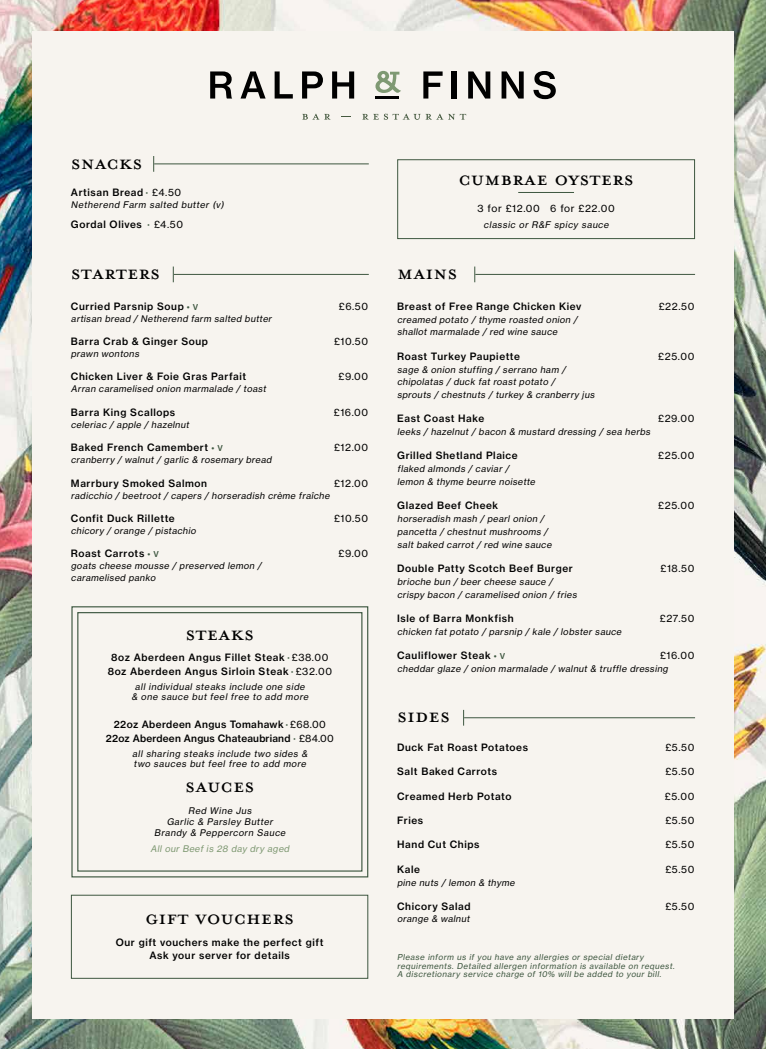
<style>
.page{position:relative;width:766px;height:1049px;background:#fff}
.page>*{position:absolute;margin:0;border:0;box-sizing:border-box;transform-origin:0 0}
.t1{font:28px "Mrs Eaves All Petite Caps";color:#000}
.t2{font:10px/14.2px "N Haas Grotesk TX Pro 65 Md";letter-spacing:.06em;color:#000;text-align:center}
.t3{font:10px "N Haas Grotesk TX Pro 55 Rg";letter-spacing:.06em;color:#000}
.t4{font:10px/14.2px "N Haas Grotesk TX Pro 65 Md";letter-spacing:.02em;color:#000;text-align:center}
.t5{font:italic 9px/12.9px "N Haas Grotesk TX Pro 55 Rg";color:#000}
.t6{font:italic 9px "N Haas Grotesk TX Pro 55 Rg";color:#7f9973}
.t7{font:italic 8px/8.8px "N Haas Grotesk TX Pro 55 Rg";color:#3e5740}
.s1{font-size:6px;color:#3e5740}
.s2{font-family:"N Haas Grotesk TX Pro 55 Rg"}
.s3{font-size:8px;color:#3e5740}
</style>
<div class="page">
<img style="left:0;top:0;width:765px;height:1049px">
<div style="left:32px;top:31px;width:701px;height:987px;background:#f7f4ef"></div>
<div style="left:397px;top:159px;width:297px;height:80px;border:1px solid #3e5740"></div>
<svg style="left:71px;top:606px;width:298px;height:272px"></svg>
<div style="left:77px;top:612px;width:285px;height:259px;border:1px solid #3d5740"></div>
<hr style="left:518px;top:192px;width:56px;height:1px;background:#3e5740">
<hr style="left:174px;top:274px;width:195px;height:1px;background:#3e5740">
<svg style="left:173px;top:267px;width:1px;height:15px"></svg>
<hr style="left:154px;top:163px;width:215px;height:1px;background:#3e5740">
<svg style="left:153px;top:156px;width:1px;height:16px"></svg>
<hr style="left:475px;top:274px;width:219px;height:1px;background:#3e5740">
<svg style="left:474px;top:267px;width:1px;height:15px"></svg>
<hr style="left:464px;top:717px;width:230px;height:1px;background:#3e5740">
<svg style="left:463px;top:710px;width:1px;height:16px"></svg>
<svg style="left:375px;top:71px;width:26px;height:22px"></svg>
<hr style="left:375px;top:96px;width:24px;height:3px;background:#000">
<svg style="left:210px;top:71px;width:22px;height:28px"></svg>
<svg style="left:240px;top:71px;width:25px;height:28px"></svg>
<svg style="left:274px;top:71px;width:19px;height:28px"></svg>
<svg style="left:302px;top:71px;width:21px;height:28px"></svg>
<svg style="left:332px;top:71px;width:22px;height:28px"></svg>
<svg style="left:423px;top:71px;width:19px;height:28px"></svg>
<div style="left:452px;top:71px;width:5px;height:28px;background:#000"></div>
<svg style="left:468px;top:71px;width:22px;height:28px"></svg>
<svg style="left:501px;top:71px;width:22px;height:28px"></svg>
<svg style="left:533px;top:71px;width:22px;height:28px"></svg>
<svg style="left:302px;top:114px;width:28px;height:6px"></svg>
<svg style="left:362px;top:114px;width:16px;height:6px"></svg>
<svg style="left:384px;top:114px;width:82px;height:6px"></svg>
<div style="left:71px;top:895px;width:297px;height:84px;border:1px solid #3e5740"></div>
<h1 class="t1" style="left:71px;top:150px;width:73px">SNACKS</h1>
<p class="t2" style="left:71px;top:185px;width:112px">Artisan Bread <span class="s1">•</span> <span class="s2">£4.50</span></p>
<p class="t5" style="left:71px;top:198px;width:156px">Netherend Farm salted butter (v)</p>
<p class="t2" style="left:71px;top:217px;width:114px">Gordal Olives <span class="s1">•</span> <span class="s2">£4.50</span></p>
<h1 class="t1" style="left:458px;top:166px;width:177px">CUMBRAE OYSTERS</h1>
<p class="t3" style="left:477px;top:202px;width:139px">3 for £12.00 6 for £22.00</p>
<p class="t5" style="left:483px;top:218px;width:129px">classic or R&amp;F spicy sauce</p>
<h1 class="t1" style="left:71px;top:260px;width:91px">STARTERS</h1>
<h1 class="t1" style="left:397px;top:260px;width:62px">MAINS</h1>
<p class="t2" style="left:71px;top:299px;width:129px">Curried Parsnip Soup <span class="s3">• V</span></p>
<p class="t3" style="left:339px;top:300px;width:31px">£6.50</p>
<p class="t5" style="left:71px;top:312px;width:204px">artisan bread / Netherend farm salted butter</p>
<p class="t2" style="left:71px;top:334px;width:139px">Barra Crab &amp; Ginger Soup</p>
<p class="t3" style="left:334px;top:335px;width:36px">£10.50</p>
<p class="t5" style="left:71px;top:347px;width:72px">prawn wontons</p>
<p class="t2" style="left:71px;top:370px;width:177px">Chicken Liver &amp; Foie Gras Parfait</p>
<p class="t3" style="left:338px;top:371px;width:31px">£9.00</p>
<p class="t5" style="left:71px;top:383px;width:198px">Arran caramelised onion marmalade / toast</p>
<p class="t2" style="left:71px;top:405px;width:106px">Barra King Scallops</p>
<p class="t3" style="left:334px;top:406px;width:36px">£16.00</p>
<p class="t5" style="left:71px;top:418px;width:121px">celeriac / apple / hazelnut</p>
<p class="t2" style="left:71px;top:440px;width:153px">Baked French Camembert <span class="s3">• V</span></p>
<p class="t3" style="left:334px;top:441px;width:36px">£12.00</p>
<p class="t5" style="left:71px;top:453px;width:204px">cranberry / walnut / garlic &amp; rosemary bread</p>
<p class="t2" style="left:71px;top:476px;width:138px">Marrbury Smoked Salmon</p>
<p class="t3" style="left:334px;top:477px;width:36px">£12.00</p>
<p class="t5" style="left:71px;top:489px;width:262px">radicchio / beetroot / capers / horseradish crème fraîche</p>
<p class="t2" style="left:71px;top:511px;width:105px">Confit Duck Rillette</p>
<p class="t3" style="left:334px;top:512px;width:36px">£10.50</p>
<p class="t5" style="left:71px;top:524px;width:128px">chicory / orange / pistachio</p>
<p class="t2" style="left:71px;top:546px;width:89px">Roast Carrots <span class="s3">• V</span></p>
<p class="t3" style="left:338px;top:547px;width:31px">£9.00</p>
<p class="t5" style="left:71px;top:560px;width:192px;line-height:12px">goats cheese mousse / preserved lemon / caramelised panko</p>
<h1 class="t1" style="left:185px;top:621px;width:70px">STEAKS</h1>
<p class="t2" style="left:108px;top:650px;width:226px">8oz Aberdeen Angus Fillet Steak <span class="s1">•</span> <span class="s2">£38.00<br></span>8oz Aberdeen Angus Sirloin Steak <span class="s1">•</span> <span class="s2">£32.00</span></p>
<p class="t5" style="left:131px;top:681px;width:180px;line-height:10px;text-align:center">all individual steaks include one side &amp; one sauce but feel free to add more</p>
<p class="t4" style="left:106px;top:717px;width:229px">22oz Aberdeen Angus Tomahawk <span class="s1">•</span> <span class="s2">£68.00<br></span>22oz Aberdeen Angus Chateaubriand <span class="s1">•</span> <span class="s2">£84.00</span></p>
<p class="t5" style="left:132px;top:748px;width:178px;line-height:10px">all sharing steaks include two sides &amp; two sauces but feel free to add more</p>
<h1 class="t1" style="left:185px;top:773px;width:71px">SAUCES</h1>
<p class="t5" style="left:154px;top:805px;width:135px;line-height:11px;text-align:center">Red Wine Jus<br>Garlic &amp; Parsley Butter<br>Brandy &amp; Peppercorn Sauce</p>
<p class="t6" style="left:150px;top:843px;width:142px">All our Beef is 28 day dry aged</p>
<h1 class="t1" style="left:145px;top:905px;width:150px">GIFT VOUCHERS</h1>
<p class="t2" style="left:116px;top:936px;width:209px;line-height:12.8px">Our gift vouchers make the perfect gift<br>Ask your server for details</p>
<p class="t2" style="left:397px;top:299px;width:185px">Breast of Free Range Chicken Kiev</p>
<p class="t3" style="left:658px;top:300px;width:37px">£22.50</p>
<p class="t5" style="left:397px;top:313px;width:182px">creamed potato / thyme roasted onion / shallot marmalade / red wine sauce</p>
<p class="t2" style="left:397px;top:349px;width:124px">Roast Turkey Paupiette</p>
<p class="t3" style="left:658px;top:350px;width:38px">£25.00</p>
<p class="t5" style="left:397px;top:363px;width:201px">sage &amp; onion stuffing / serrano ham / chipolatas / duck fat roast potato /<br>sprouts / chestnuts / turkey &amp; cranberry jus</p>
<p class="t2" style="left:397px;top:412px;width:89px">East Coast Hake</p>
<p class="t3" style="left:658px;top:413px;width:38px">£29.00</p>
<p class="t5" style="left:397px;top:425px;width:256px">leeks / hazelnut / bacon &amp; mustard dressing / sea herbs</p>
<p class="t2" style="left:397px;top:449px;width:122px">Grilled Shetland Plaice</p>
<p class="t3" style="left:658px;top:450px;width:38px">£25.00</p>
<p class="t5" style="left:397px;top:463px;width:141px">flaked almonds / caviar / lemon &amp; thyme beurre noisette</p>
<p class="t2" style="left:397px;top:499px;width:103px">Glazed Beef Cheek</p>
<p class="t3" style="left:658px;top:500px;width:38px">£25.00</p>
<p class="t5" style="left:397px;top:512px;width:158px">horseradish mash / pearl onion / pancetta / chestnut mushrooms / salt baked carrot / red wine sauce</p>
<p class="t2" style="left:397px;top:561px;width:177px">Double Patty Scotch Beef Burger</p>
<p class="t3" style="left:660px;top:562px;width:35px">£18.50</p>
<p class="t5" style="left:397px;top:575px;width:183px">brioche bun / beer cheese sauce / crispy bacon / caramelised onion / fries</p>
<p class="t2" style="left:397px;top:611px;width:118px">Isle of Barra Monkfish</p>
<p class="t3" style="left:659px;top:612px;width:36px">£27.50</p>
<p class="t5" style="left:397px;top:625px;width:228px">chicken fat potato / parsnip / kale / lobster sauce</p>
<p class="t2" style="left:397px;top:648px;width:110px">Cauliflower Steak <span class="s3">• V</span></p>
<p class="t3" style="left:660px;top:649px;width:36px">£16.00</p>
<p class="t5" style="left:397px;top:662px;width:274px">cheddar glaze / onion marmalade / walnut &amp; truffle dressing</p>
<h1 class="t1" style="left:397px;top:703px;width:54px">SIDES</h1>
<p class="t2" style="left:397px;top:740px;width:132px">Duck Fat Roast Potatoes</p>
<p class="t3" style="left:665px;top:741px;width:30px">£5.50</p>
<p class="t2" style="left:397px;top:764px;width:101px">Salt Baked Carrots</p>
<p class="t3" style="left:665px;top:765px;width:30px">£5.50</p>
<p class="t2" style="left:397px;top:789px;width:116px">Creamed Herb Potato</p>
<p class="t3" style="left:664px;top:790px;width:31px">£5.00</p>
<p class="t2" style="left:397px;top:813px;width:27px">Fries</p>
<p class="t3" style="left:665px;top:814px;width:30px">£5.50</p>
<p class="t2" style="left:397px;top:837px;width:84px">Hand Cut Chips</p>
<p class="t3" style="left:665px;top:838px;width:30px">£5.50</p>
<p class="t2" style="left:397px;top:862px;width:24px">Kale</p>
<p class="t3" style="left:665px;top:863px;width:30px">£5.50</p>
<p class="t5" style="left:397px;top:876px;width:121px">pine nuts / lemon &amp; thyme</p>
<p class="t2" style="left:397px;top:899px;width:75px">Chicory Salad</p>
<p class="t3" style="left:665px;top:900px;width:30px">£5.50</p>
<p class="t5" style="left:397px;top:912px;width:76px">orange &amp; walnut</p>
<p class="t7" style="left:397px;top:952px;width:280px">Please inform us if you have any allergies or special dietary requirements. Detailed allergen information is available on request.<br>A discretionary service charge of 10% will be added to your bill.</p>
</div>
